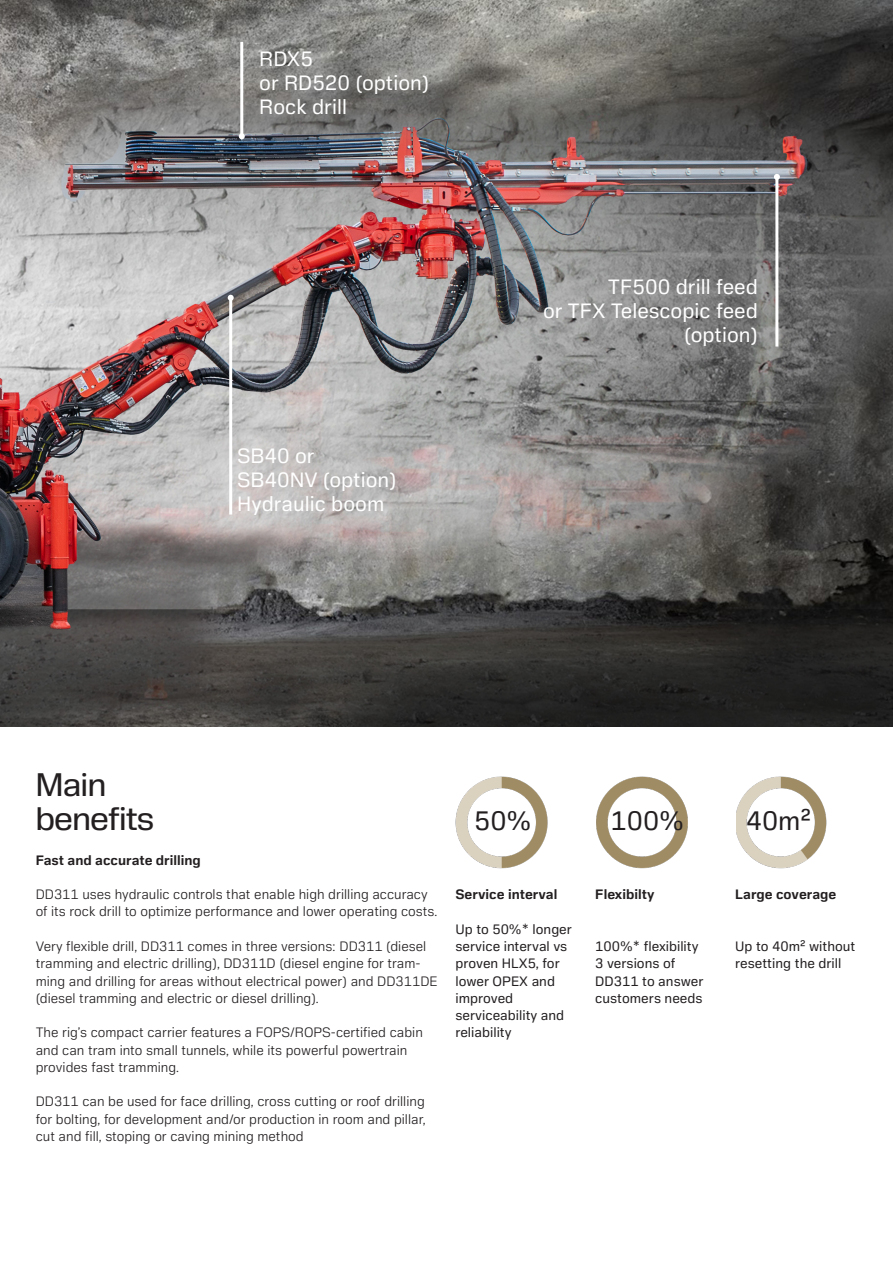
<style>
.page{position:relative;width:893px;height:1263px;background:#fff}
.page>*{position:absolute;margin:0;border:0;box-sizing:border-box;transform-origin:0 0}
.Header_3{font:33px "Sandvik Sans Headline";letter-spacing:-.01em;color:#231f20}
.Body_1{font:27px "Sandvik Sans Text";color:#231f20}
.TABLE_INFORMATION{font:21px "Sandvik Sans Text";color:#fff}
.Body_1-2{font:300 13.8px/17.2px "Sandvik Sans Text";color:#231f20}
.Body_1-3{font:13.8px/17.2px "Sandvik Sans Text";color:#231f20}
.Body_1-4{font:700 13.8px "Sandvik Sans Text";color:#231f20}
</style>
<div class="page">
<img style="left:0;top:0;width:893px;height:726px">
<img style="left:455px;top:776px;width:93px;height:93px">
<img style="left:736px;top:776px;width:91px;height:93px">
<img style="left:596px;top:776px;width:91px;height:93px">
<hr style="left:240px;top:42px;width:3px;height:94px;background:#fff">
<svg style="left:239px;top:133px;width:6px;height:6px"></svg>
<hr style="left:229px;top:298px;width:3px;height:216px;background:#fff">
<svg style="left:228px;top:295px;width:6px;height:6px"></svg>
<hr style="left:775px;top:177px;width:3px;height:170px;background:#fff">
<svg style="left:774px;top:174px;width:6px;height:6px"></svg>
<p class="TABLE_INFORMATION" style="left:259px;top:46px;width:55px">RDX5</p>
<p class="TABLE_INFORMATION" style="left:259px;top:70px;width:171px">or RD520 (option)</p>
<p class="TABLE_INFORMATION" style="left:259px;top:94px;width:89px">Rock drill</p>
<p class="TABLE_INFORMATION" style="left:237px;top:442px;width:79px">SB40 or</p>
<p class="TABLE_INFORMATION" style="left:237px;top:466px;width:161px">SB40NV (option)</p>
<p class="TABLE_INFORMATION" style="left:237px;top:490px;width:149px">Hydraulic boom</p>
<p class="TABLE_INFORMATION" style="left:608px;top:274px;width:152px">TF500 drill feed</p>
<p class="TABLE_INFORMATION" style="left:543px;top:298px;width:216px">or TFX Telescopic feed</p>
<p class="TABLE_INFORMATION" style="left:684px;top:322px;width:75px">(option)</p>
<p class="Header_3" style="left:36px;top:765px;width:72px">Main</p>
<p class="Header_3" style="left:36px;top:799px;width:120px">benefits</p>
<p class="Body_1-4" style="left:36px;top:851px;width:167px">Fast and accurate drilling</p>
<p class="Body_1-2" style="left:36px;top:885px;width:403px">DD311 uses hydraulic controls that enable high drilling accuracy of its rock drill to optimize performance and lower operating costs.</p>
<p class="Body_1-2" style="left:36px;top:937px;width:403px">Very flexible drill, DD311 comes in three versions: DD311 (diesel tramming and electric drilling), DD311D (diesel engine for tram&shy;ming and drilling for areas without electrical power) and DD311DE (diesel tramming and electric or diesel drilling).</p>
<p class="Body_1-2" style="left:36px;top:1024px;width:389px">The rig’s compact carrier features a FOPS/ROPS-certified cabin and can tram into small tunnels, while its powerful powertrain provides fast tramming.</p>
<p class="Body_1-2" style="left:36px;top:1093px;width:391px;text-align:justify">DD311 can be used for face drilling, cross cutting or roof drilling for bolting, for development and/or production in room and pillar, cut and fill, stoping or caving mining method</p>
<p class="Body_1" style="left:474px;top:804px;width:59px">50%</p>
<p class="Body_1" style="left:611px;top:804px;width:75px">100%</p>
<p class="Body_1" style="left:746px;top:804px;width:67px">40m²</p>
<p class="Body_1-4" style="left:455px;top:886px;width:103px">Service interval</p>
<p class="Body_1-3" style="left:455px;top:920px;width:118px">Up to 50%* longer service interval vs proven HLX5, for lower OPEX and improved serviceability and reliability</p>
<p class="Body_1-4" style="left:595px;top:886px;width:61px">Flexibilty</p>
<p class="Body_1-3" style="left:595px;top:937px;width:105px">100%* flexibility</p>
<p class="Body_1-3" style="left:595px;top:954px;width:110px">3 versions of<br>DD311 to answer</p>
<p class="Body_1-3" style="left:595px;top:989px;width:109px">customers needs</p>
<p class="Body_1-4" style="left:735px;top:886px;width:103px">Large coverage</p>
<p class="Body_1-3" style="left:735px;top:937px;width:122px">Up to 40m² without resetting the drill</p>
</div>
